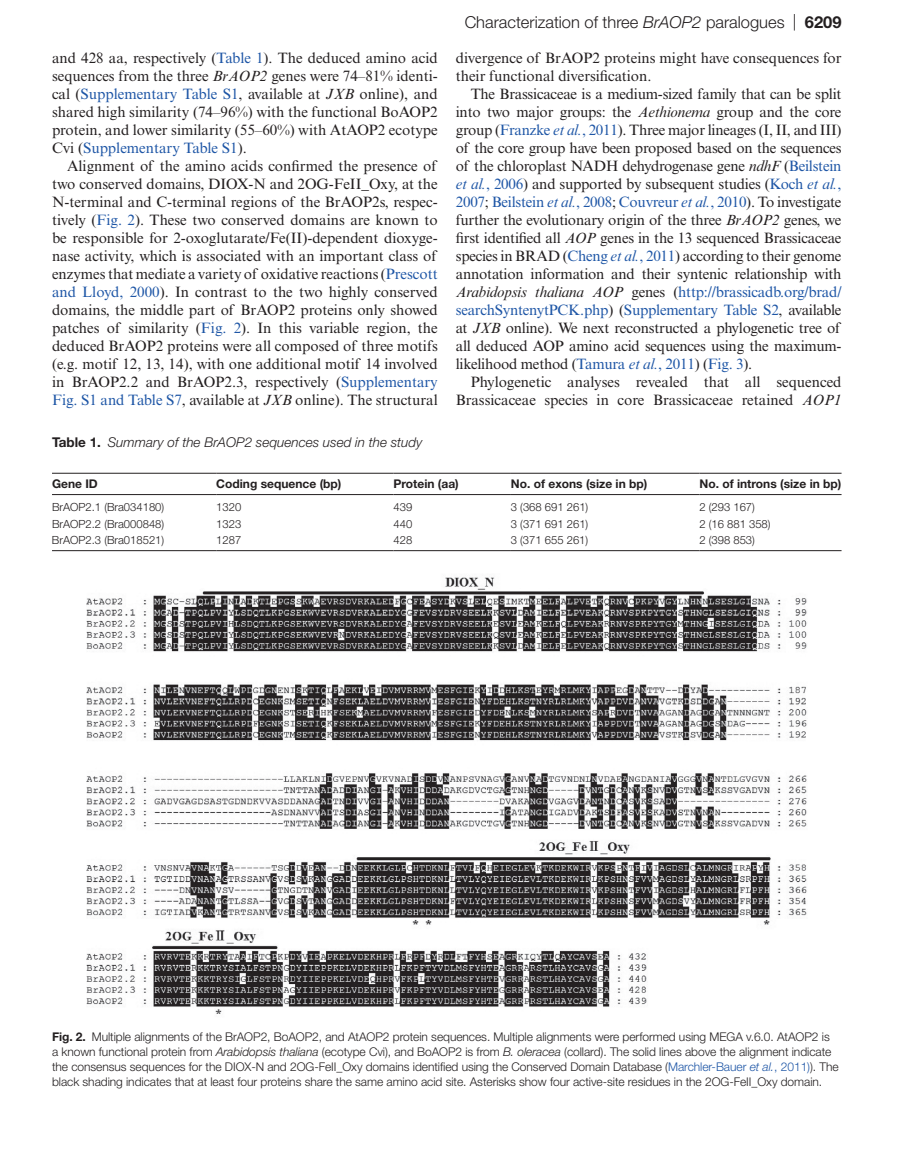
<style>
.page{position:relative;width:897px;height:1165px;background:#fff}
.page>*{position:absolute;margin:0;border:0;box-sizing:border-box;transform-origin:0 0}
.t1{font:300 16.5px "Helvetica Neue LT Std";color:#231f20}
.t2{font:15px/18px "Times New Roman MT Std";color:#231f20;text-align:justify}
.t3{font:italic 300 13.5px "Helvetica Neue LT Std";color:#231f20}
.t4{font:300 12px/15px "Helvetica Neue LT Std";letter-spacing:-.005em;color:#231f20}
.t5{font:700 12px "Helvetica Neue LT Std";color:#231f20}
.t6{font:300 11.25px "Helvetica Neue LT Std";color:#231f20}
.s1{color:#1e56a6}
.s2{font-style:italic}
.s3{font-weight:700}
.s4{font-style:italic;color:#1e56a6}
.s5{font-weight:700;font-style:normal}
</style>
<div class="page">
<hr style="left:52px;top:473px;width:164px;height:1px;background:#231f20">
<hr style="left:52px;top:494px;width:164px;height:1px;background:#231f20">
<hr style="left:216px;top:473px;width:177px;height:1px;background:#231f20">
<hr style="left:216px;top:494px;width:177px;height:1px;background:#231f20">
<hr style="left:393px;top:473px;width:118px;height:1px;background:#231f20">
<hr style="left:393px;top:494px;width:118px;height:1px;background:#231f20">
<hr style="left:511px;top:473px;width:188px;height:1px;background:#231f20">
<hr style="left:511px;top:494px;width:188px;height:1px;background:#231f20">
<hr style="left:699px;top:473px;width:142px;height:1px;background:#231f20">
<hr style="left:699px;top:494px;width:142px;height:1px;background:#231f20">
<hr style="left:52px;top:550px;width:164px;height:1px;background:#231f20">
<hr style="left:216px;top:550px;width:177px;height:1px;background:#231f20">
<hr style="left:393px;top:550px;width:118px;height:1px;background:#231f20">
<hr style="left:511px;top:550px;width:188px;height:1px;background:#231f20">
<hr style="left:699px;top:550px;width:142px;height:1px;background:#231f20">
<img style="left:86px;top:576px;width:720px;height:438px">
<p class="t2" style="left:52px;top:49px;width:387px">and 428 aa, respectively (<span class="s1">Table 1</span>). The deduced amino acid sequences from the three <span class="s2">BrAOP2</span> genes were 74–81% identi&shy;cal (<span class="s1">Supplementary Table S1</span>, available at <span class="s2">JXB</span> online), and shared high similarity (74–96%) with the functional BoAOP2 protein, and lower similarity (55–60%) with AtAOP2 ecotype Cvi (<span class="s1">Supplementary Table S1</span>).</p>
<p class="t2" style="left:52px;top:157px;width:387px;text-indent:15px">Alignment of the amino acids confirmed the presence of two conserved domains, DIOX-N and 2OG-FeII_Oxy, at the N-terminal and C-terminal regions of the BrAOP2s, respec&shy;tively (<span class="s1">Fig. 2</span>). These two conserved domains are known to be responsible for 2-oxoglutarate/Fe(II)-dependent dioxyge&shy;nase activity, which is associated with an important class of enzymes that mediate a variety of oxidative reactions (<span class="s1">Prescott and Lloyd, 2000</span>). In contrast to the two highly conserved domains, the middle part of BrAOP2 proteins only showed patches of similarity (<span class="s1">Fig. 2</span>). In this variable region, the deduced BrAOP2 proteins were all composed of three motifs (e.g. motif 12, 13, 14), with one additional motif 14 involved in BrAOP2.2 and BrAOP2.3, respectively (<span class="s1">Supplementary Fig. S1 and Table S7</span>, available at <span class="s2">JXB</span> online). The structural</p>
<p class="t1" style="left:464px;top:12px;width:378px">Characterization of three <span class="s2">BrAOP2</span> paralogues | <span class="s3">6209</span></p>
<p class="t2" style="left:455px;top:49px;width:387px">divergence of BrAOP2 proteins might have consequences for their functional diversification.</p>
<p class="t2" style="left:455px;top:85px;width:387px;text-indent:15px">The Brassicaceae is a medium-sized family that can be split into two major groups: the <span class="s2">Aethionema</span> group and the core group (<span class="s1">Franzke</span> <span class="s4">et al.</span><span class="s1">, 2011</span>). Three major lineages (I, II, and III) of the core group have been proposed based on the sequences of the chloroplast NADH dehydrogenase gene <span class="s2">ndhF</span> (<span class="s1">Beilstein </span><span class="s4">et al.</span><span class="s1">, 2006</span>) and supported by subsequent studies (<span class="s1">Koch</span> <span class="s4">et al.</span><span class="s1">, 2007</span>; <span class="s1">Beilstein</span> <span class="s4">et al.</span><span class="s1">, 2008</span>; <span class="s1">Couvreur</span> <span class="s4">et al.</span><span class="s1">, 2010</span>). To investigate further the evolutionary origin of the three <span class="s2">BrAOP2</span> genes, we first identified all <span class="s2">AOP</span> genes in the 13 sequenced Brassicaceae species in BRAD (<span class="s1">Cheng</span> <span class="s4">et al.</span><span class="s1">, 2011</span>) according to their genome annotation information and their syntenic relationship with <span class="s2">Arabidopsis thaliana AOP</span> genes (<span class="s1">http://brassicadb.org/brad/ searchSyntenytPCK.php</span>) (<span class="s1">Supplementary Table S2</span>, available at <span class="s2">JXB</span> online). We next reconstructed a phylogenetic tree of all deduced AOP amino acid sequences using the maximum&shy;likelihood method (<span class="s1">Tamura</span> <span class="s4">et al.</span><span class="s1">, 2011</span>) (<span class="s1">Fig. 3</span>).</p>
<p class="t2" style="left:455px;top:373px;width:387px;text-align:right">Phylogenetic analyses revealed that all sequenced<br>Brassicaceae species in core Brassicaceae retained <span class="s2">AOP1</span></p>
<p class="t3" style="left:52px;top:434px;width:372px"><span class="s5">Table 1.</span> Summary of the BrAOP2 sequences used in the study</p>
<p class="t5" style="left:52px;top:476px;width:47px">Gene ID</p>
<p class="t5" style="left:216px;top:476px;width:127px">Coding sequence (bp)</p>
<p class="t5" style="left:393px;top:476px;width:67px">Protein (aa)</p>
<p class="t5" style="left:511px;top:476px;width:138px">No. of exons (size in bp)</p>
<p class="t5" style="left:699px;top:476px;width:143px">No. of introns (size in bp)</p>
<p class="t6" style="left:52px;top:500px;width:114px">BrAOP2.1 (Bra034180)</p>
<p class="t6" style="left:216px;top:500px;width:27px">1320</p>
<p class="t6" style="left:393px;top:500px;width:20px">439</p>
<p class="t6" style="left:511px;top:500px;width:79px">3 (368 691 261)</p>
<p class="t6" style="left:699px;top:500px;width:57px">2 (293 167)</p>
<p class="t6" style="left:52px;top:517px;width:114px">BrAOP2.2 (Bra000848)</p>
<p class="t6" style="left:216px;top:517px;width:27px">1323</p>
<p class="t6" style="left:393px;top:517px;width:20px">440</p>
<p class="t6" style="left:511px;top:517px;width:79px">3 (371 691 261)</p>
<p class="t6" style="left:699px;top:517px;width:73px">2 (16 881 358)</p>
<p class="t6" style="left:52px;top:533px;width:114px">BrAOP2.3 (Bra018521)</p>
<p class="t6" style="left:216px;top:533px;width:27px">1287</p>
<p class="t6" style="left:393px;top:533px;width:20px">428</p>
<p class="t6" style="left:511px;top:533px;width:79px">3 (371 655 261)</p>
<p class="t6" style="left:699px;top:533px;width:57px">2 (398 853)</p>
<p class="t4" style="left:52px;top:1028px;width:788px"><span class="s3">Fig. 2.</span> Multiple alignments of the BrAOP2, BoAOP2, and AtAOP2 protein sequences. Multiple alignments were performed using MEGA v.6.0. AtAOP2 is a known functional protein from <span class="s2">Arabidopsis thaliana</span> (ecotype Cvi), and BoAOP2 is from <span class="s2">B. oleracea</span> (collard). The solid lines above the alignment indicate the consensus sequences for the DIOX-N and 2OG-FeII_Oxy domains identified using the Conserved Domain Database (<span class="s1">Marchler-Bauer</span> <span class="s4">et al.</span><span class="s1">, 2011)</span>). The black shading indicates that at least four proteins share the same amino acid site. Asterisks show four active-site residues in the 2OG-FeII_Oxy domain.</p>
</div>
